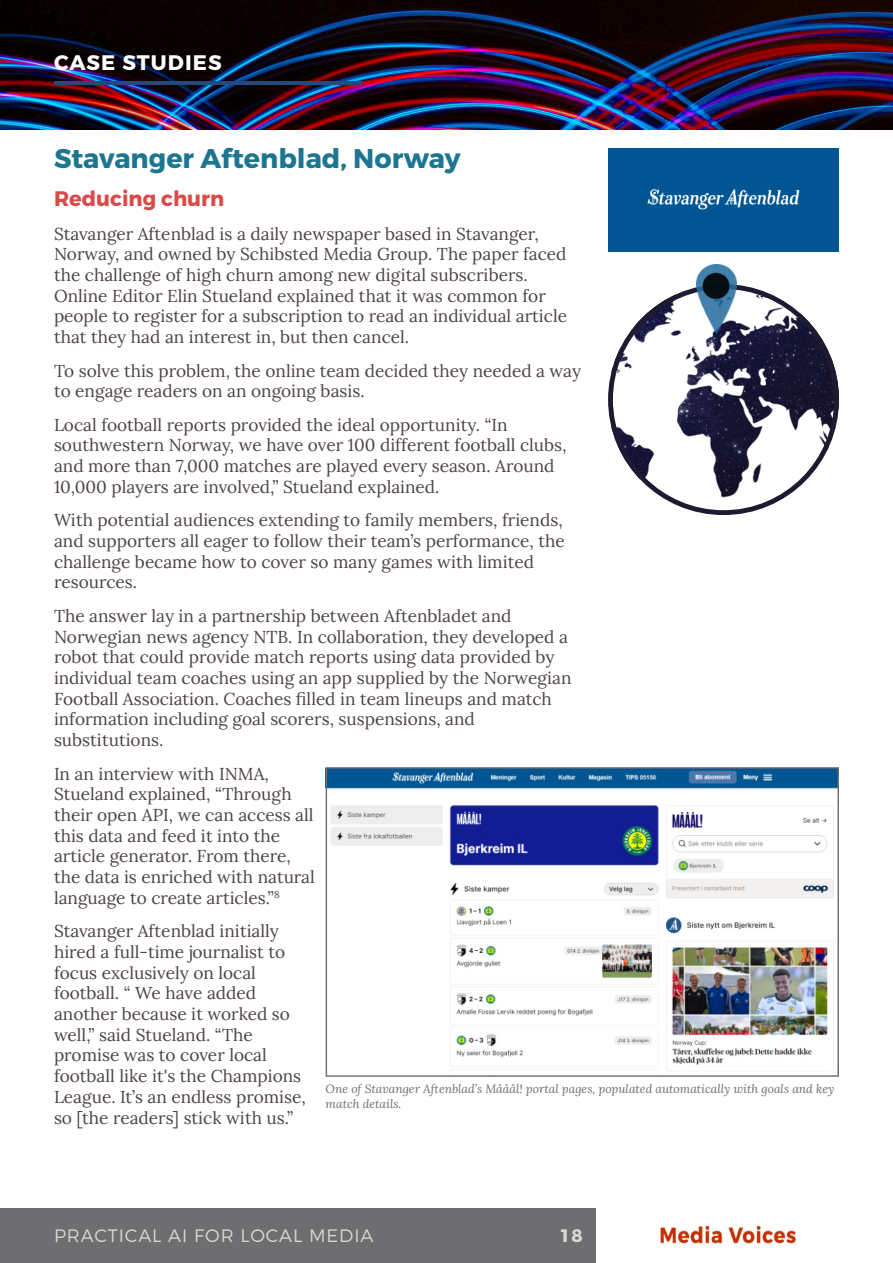
<style>
.page{position:relative;width:893px;height:1263px;background:#fff}
.page>*{position:absolute;margin:0;border:0;box-sizing:border-box;transform-origin:0 0}
.t1{font:700 27px "Montserrat";color:#1c7691}
.t2{font:700 21px "Montserrat";color:#d94a49}
.t3{font:700 21px "Montserrat";letter-spacing:.05em;color:#fff}
.t4{font:300 18px "Montserrat";letter-spacing:.05em;color:#d8d8d8}
.t5{font:700 18px "Montserrat";color:#d8d8d8}
.t6{font:17.25px/20.7px "Lora";color:#4e434b}
.t7{font:italic 12px/14.4px "Lora";color:#6f6f71}
</style>
<div class="page">
<div style="left:0;top:1209px;width:595px;height:54px;background:#6e6e71"></div>
<img style="left:660px;top:1226px;width:136px;height:18px">
<img style="left:0;top:0;width:893px;height:130px">
<hr style="left:54px;top:82px;width:307px;height:3px;background:#25497b">
<svg style="left:608px;top:284px;width:231px;height:231px"></svg>
<img style="left:696px;top:265px;width:40px;height:69px">
<svg style="left:326px;top:767px;width:513px;height:310px"></svg>
<div style="left:608px;top:148px;width:231px;height:103px;background:#005693"></div>
<p class="t3" style="left:54px;top:49px;width:169px">CASE STUDIES</p>
<h1 class="t1" style="left:54px;top:142px;width:408px">Stavanger Aftenblad, Norway</h1>
<p class="t2" style="left:54px;top:185px;width:172px">Reducing churn</p>
<p class="t6" style="left:54px;top:223px;width:514px">Stavanger Aftenblad is a daily newspaper based in Stavanger, Norway, and owned by Schibsted Media Group. The paper faced the challenge of high churn among new digital subscribers.<br>Online Editor Elin Stueland explained that it was common for people to register for a subscription to read an individual article that they had an interest in, but then cancel.</p>
<p class="t6" style="left:54px;top:360px;width:529px">To solve this problem, the online team decided they needed a way to engage readers on an ongoing basis.</p>
<p class="t6" style="left:54px;top:414px;width:514px">Local football reports provided the ideal opportunity. “In southwestern Norway, we have over 100 different football clubs, and more than 7,000 matches are played every season. Around 10,000 players are involved,” Stueland explained.</p>
<p class="t6" style="left:54px;top:510px;width:512px">With potential audiences extending to family members, friends, and supporters all eager to follow their team’s performance, the challenge became how to cover so many games with limited resources.</p>
<p class="t6" style="left:54px;top:605px;width:519px">The answer lay in a partnership between Aftenbladet and Norwegian news agency NTB. In collaboration, they developed a robot that could provide match reports using data provided by individual team coaches using an app supplied by the Norwegian Football Association. Coaches filled in team lineups and match information including goal scorers, suspensions, and substitutions.</p>
<p class="t6" style="left:54px;top:763px;width:262px">In an interview with INMA,<br>Stueland explained, “Through their open API, we can access all this data and feed it into the article generator. From there, the data is enriched with natural language to create articles.”<sup>8</sup></p>
<p class="t6" style="left:54px;top:920px;width:253px">Stavanger Aftenblad initially hired a full-time journalist to focus exclusively on local football. “ We have added another because it worked so well,” said Stueland. “The promise was to cover local football like it's the Champions<br>League. It’s an endless promise, so [the readers] stick with us.”</p>
<p class="t7" style="left:326px;top:1081px;width:510px">One of Stavanger Aftenblad’s Mååål! portal pages, populated automatically with goals and key match details.</p>
<p class="t4" style="left:54px;top:1224px;width:321px">PRACTICAL AI FOR LOCAL MEDIA</p>
<p class="t5" style="left:559px;top:1224px;width:25px">18</p>
</div>
